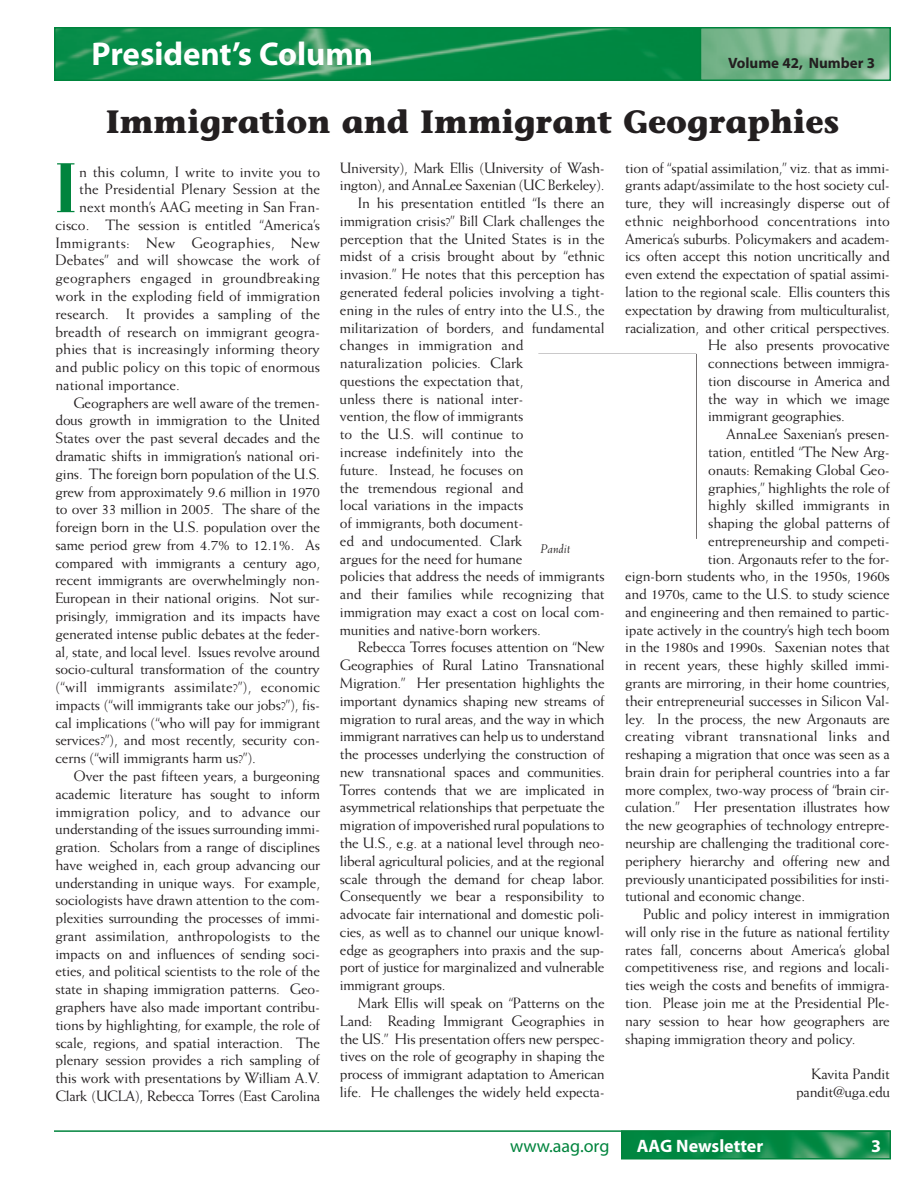
<style>
.page{position:relative;width:918px;height:1188px;background:#fff}
.page>*{position:absolute;margin:0;border:0;box-sizing:border-box;transform-origin:0 0}
.t1{font:700 condensed 69.45px "Bauer Bodoni";color:#00843d}
.t2{font:700 33px "Myriad";color:#fff}
.t3{font:700 32.25px "Stone Informal";color:#231f20}
.t4{font:700 18px "Myriad";color:#fff}
.t5{font:18px "Myriad";color:#00843d}
.t6{font:15px/17.7px "Weiss";letter-spacing:-.01em;color:#231f20;text-align:justify}
.t7{font:15px "Weiss";letter-spacing:.01em;color:#231f20}
.t8{font:15px "Weiss";letter-spacing:.02em;color:#231f20}
.t9{font:700 15px "Myriad";color:#231f20}
.t10{font:italic 12.75px "Weiss";letter-spacing:.01em;color:#231f20}
</style>
<div class="page">
<img style="left:57px;top:30px;width:643px;height:48px">
<div style="left:54px;top:27px;width:837px;height:54px;border:2px solid #00843d"></div>
<img style="left:703px;top:30px;width:185px;height:48px">
<div style="left:700px;top:27px;width:191px;height:54px;border:2px solid #00843d"></div>
<img style="left:624px;top:1133px;width:264px;height:24px">
<div style="left:621px;top:1130px;width:270px;height:30px;border:2px solid #00843d"></div>
<hr style="left:54px;top:1130px;width:837px;height:2px;background:#00843d">
<p class="t2" style="left:91px;top:42px;width:283px">President’s Column</p>
<p class="t9" style="left:728px;top:57px;width:148px">Volume 42, Number 3</p>
<h1 class="t3" style="left:106px;top:109px;width:735px">Immigration and Immigrant Geographies</h1>
<p class="t1" style="left:56px;top:162px;width:22px">I</p>
<p class="t6" style="left:79px;top:164px;width:242px">n this column, I write to invite you to</p>
<p class="t6" style="left:79px;top:182px;width:242px">the Presidential Plenary Session at the</p>
<p class="t6" style="left:79px;top:199px;width:242px">next month’s AAG meeting in San Fran-</p>
<p class="t6" style="left:56px;top:217px;width:266px">cisco. The session is entitled “America’s</p>
<p class="t8" style="left:56px;top:237px;width:266px">Immigrants: New Geographies, New</p>
<p class="t6" style="left:56px;top:253px;width:266px">Debates” and will showcase the work of</p>
<p class="t7" style="left:56px;top:272px;width:266px">geographers engaged in groundbreaking</p>
<p class="t6" style="left:56px;top:288px;width:266px">work in the exploding field of immigration</p>
<p class="t6" style="left:56px;top:306px;width:266px">research. It provides a sampling of the</p>
<p class="t6" style="left:56px;top:324px;width:266px">breadth of research on immigrant geogra-</p>
<p class="t6" style="left:56px;top:342px;width:266px">phies that is increasingly informing theory</p>
<p class="t6" style="left:56px;top:359px;width:266px">and public policy on this topic of enormous</p>
<p class="t6" style="left:56px;top:377px;width:126px">national importance.</p>
<p class="t6" style="left:56px;top:395px;width:266px;text-indent:18px">Geographers are well aware of the tremen&shy;dous growth in immigration to the United States over the past several decades and the dramatic shifts in immigration’s national ori&shy;gins. The foreign born population of the U.S. grew from approximately 9.6 million in 1970 to over 33 million in 2005. The share of the foreign born in the U.S. population over the same period grew from 4.7% to 12.1%. As compared with immigrants a century ago, recent immigrants are overwhelmingly non-European in their national origins. Not sur&shy;prisingly, immigration and its impacts have generated intense public debates at the feder&shy;al, state, and local level. Issues revolve around socio-cultural transformation of the country (“will immigrants assimilate?”), economic impacts (“will immigrants take our jobs?”), fis&shy;cal implications (“who will pay for immigrant services?”), and most recently, security con&shy;cerns (“will immigrants harm us?”).</p>
<p class="t6" style="left:56px;top:768px;width:266px;text-indent:18px">Over the past fifteen years, a burgeoning academic literature has sought to inform immigration policy, and to advance our understanding of the issues surrounding immi&shy;gration. Scholars from a range of disciplines have weighed in, each group advancing our understanding in unique ways. For example, sociologists have drawn attention to the com&shy;plexities surrounding the processes of immi&shy;grant assimilation, anthropologists to the impacts on and influences of sending soci&shy;eties, and political scientists to the role of the state in shaping immigration patterns. Geo&shy;graphers have also made important contribu&shy;tions by highlighting, for example, the role of scale, regions, and spatial interaction. The plenary session provides a rich sampling of this work with presentations by William A.V.<br>Clark (UCLA), Rebecca Torres (East Carolina</p>
<p class="t6" style="left:340px;top:160px;width:266px">University), Mark Ellis (University of Wash&shy;ington), and AnnaLee Saxenian (UC Berkeley).</p>
<p class="t6" style="left:340px;top:195px;width:266px;text-align:left;text-indent:18px">In his presentation entitled “Is there an immigration crisis?” Bill Clark challenges the perception that the United States is in the midst of a crisis brought about by “ethnic invasion.” He notes that this perception has generated federal policies involving a tight&shy;ening in the rules of entry into the U.S., the militarization of borders, and fundamental changes in immigration and naturalization policies. Clark<br>questions the expectation that,<br>unless there is national inter-<br>vention, the flow of immigrants<br>to the U.S. will continue to<br>increase indefinitely into the<br>future. Instead, he focuses on<br>the tremendous regional and<br>local variations in the impacts<br>of immigrants, both document-<br>ed and undocumented. Clark<br>argues for the need for humane<br>policies that address the needs of immigrants and their families while recognizing that immigration may exact a cost on local com&shy;munities and native-born workers.</p>
<p class="t6" style="left:340px;top:640px;width:266px;text-indent:18px">Rebecca Torres focuses attention on “New Geographies of Rural Latino Transnational Migration.” Her presentation highlights the important dynamics shaping new streams of migration to rural areas, and the way in which immigrant narratives can help us to understand the processes underlying the construction of new transnational spaces and communities.<br>Torres contends that we are implicated in asymmetrical relationships that perpetuate the migration of impoverished rural populations to the U.S., e.g. at a national level through neo&shy;liberal agricultural policies, and at the regional scale through the demand for cheap labor.<br>Consequently we bear a responsibility to advocate fair international and domestic poli&shy;cies, as well as to channel our unique knowl&shy;edge as geographers into praxis and the sup&shy;port of justice for marginalized and vulnerable immigrant groups.</p>
<p class="t6" style="left:340px;top:995px;width:266px;text-indent:18px">Mark Ellis will speak on “Patterns on the Land: Reading Immigrant Geographies in the US.” His presentation offers new perspec&shy;tives on the role of geography in shaping the process of immigrant adaptation to American life. He challenges the widely held expecta-</p>
<p class="t10" style="left:541px;top:544px;width:31px">Pandit</p>
<p class="t6" style="left:625px;top:160px;width:266px;text-align:right">tion of “spatial assimilation,” viz. that as immi&shy;grants adapt/assimilate to the host society cul&shy;ture, they will increasingly disperse out of ethnic neighborhood concentrations into America’s suburbs. Policymakers and academ&shy;ics often accept this notion uncritically and even extend the expectation of spatial assimi&shy;lation to the regional scale. Ellis counters this expectation by drawing from multiculturalist, racialization, and other critical perspectives.<br>He also presents provocative<br>connections between immigra-<br>tion discourse in America and<br>the way in which we image</p>
<p class="t6" style="left:708px;top:409px;width:138px">immigrant geographies.</p>
<p class="t6" style="left:726px;top:426px;width:165px">AnnaLee Saxenian’s presen-</p>
<p class="t6" style="left:708px;top:444px;width:183px">tation, entitled “The New Arg-</p>
<p class="t6" style="left:708px;top:462px;width:183px">onauts: Remaking Global Geo-</p>
<p class="t6" style="left:708px;top:480px;width:183px">graphies,” highlights the role of</p>
<p class="t6" style="left:708px;top:497px;width:183px">highly skilled immigrants in</p>
<p class="t6" style="left:708px;top:515px;width:183px">shaping the global patterns of</p>
<p class="t6" style="left:708px;top:533px;width:183px">entrepreneurship and competi-</p>
<p class="t6" style="left:625px;top:551px;width:266px;text-indent:83px">tion. Argonauts refer to the for&shy;eign-born students who, in the 1950s, 1960s and 1970s, came to the U.S. to study science and engineering and then remained to partic&shy;ipate actively in the country’s high tech boom in the 1980s and 1990s. Saxenian notes that in recent years, these highly skilled immi&shy;grants are mirroring, in their home countries, their entrepreneurial successes in Silicon Val&shy;ley. In the process, the new Argonauts are creating vibrant transnational links and reshaping a migration that once was seen as a brain drain for peripheral countries into a far more complex, two-way process of “brain cir&shy;culation.” Her presentation illustrates how the new geographies of technology entrepre&shy;neurship are challenging the traditional core&shy;periphery hierarchy and offering new and previously unanticipated possibilities for insti&shy;tutional and economic change.</p>
<p class="t6" style="left:625px;top:906px;width:266px;text-indent:18px">Public and policy interest in immigration will only rise in the future as national fertility rates fall, concerns about America’s global competitiveness rise, and regions and locali&shy;ties weigh the costs and benefits of immigra&shy;tion. Please join me at the Presidential Ple&shy;nary session to hear how geographers are shaping immigration theory and policy.</p>
<p class="t6" style="left:796px;top:1066px;width:95px;text-align:right">Kavita Pandit pandit@uga.edu</p>
<p class="t5" style="left:510px;top:1140px;width:101px">www.aag.org</p>
<p class="t4" style="left:637px;top:1139px;width:128px">AAG Newsletter</p>
<p class="t4" style="left:871px;top:1139px;width:11px">3</p>
</div>
